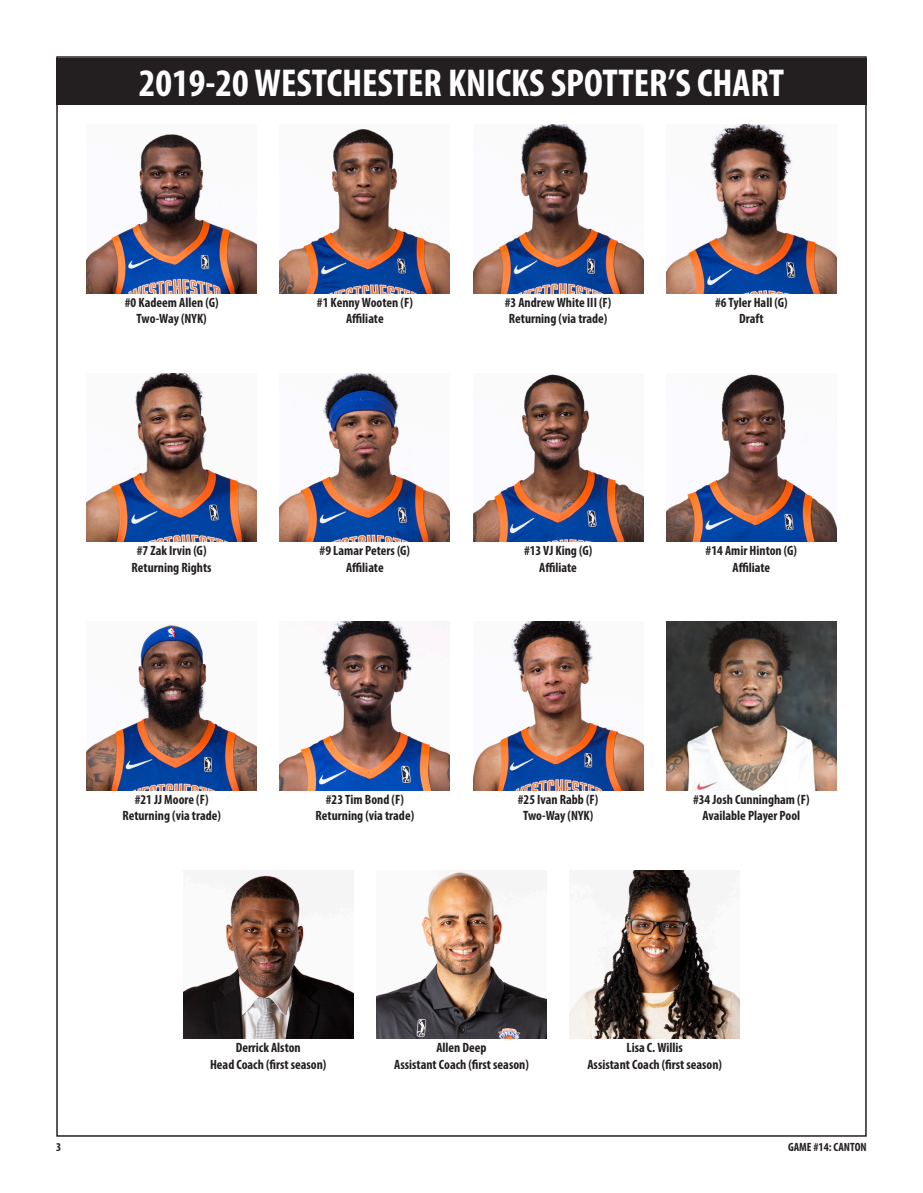
<style>
.page{position:relative;width:923px;height:1193px;background:#fff}
.page>*{position:absolute;margin:0;border:0;box-sizing:border-box;transform-origin:0 0}
.t1{font:700 condensed 39px "Myriad Pro";color:#fff}
.t2{font:700 condensed 13.5px "Myriad Pro";color:#231f20}
.t3{font:700 condensed 12px "Myriad Pro";color:#231f20}
</style>
<div class="page">
<div style="left:56px;top:58px;width:810px;height:47px;background:#231f20"></div>
<img style="left:87px;top:134px;width:169px;height:159px">
<img style="left:280px;top:129px;width:170px;height:164px">
<img style="left:473px;top:125px;width:170px;height:168px">
<img style="left:666px;top:125px;width:170px;height:168px">
<img style="left:87px;top:373px;width:169px;height:169px">
<img style="left:280px;top:373px;width:170px;height:169px">
<img style="left:473px;top:374px;width:170px;height:168px">
<img style="left:666px;top:374px;width:170px;height:168px">
<img style="left:87px;top:625px;width:169px;height:165px">
<img style="left:280px;top:621px;width:170px;height:169px">
<img style="left:473px;top:621px;width:170px;height:169px">
<img style="left:183px;top:873px;width:170px;height:165px">
<img style="left:376px;top:870px;width:170px;height:168px">
<img style="left:570px;top:870px;width:169px;height:168px">
<img style="left:666px;top:621px;width:170px;height:169px">
<p class="t1" style="left:139px;top:58px;width:646px">2019-20 WESTCHESTER KNICKS SPOTTER’S CHART</p>
<p class="t2" style="left:125px;top:294px;width:95px">#0 Kadeem Allen (G)</p>
<p class="t2" style="left:137px;top:310px;width:72px">Two-Way (NYK)</p>
<p class="t2" style="left:317px;top:294px;width:97px">#1 Kenny Wooten (F)</p>
<p class="t2" style="left:346px;top:310px;width:39px">Affiliate</p>
<p class="t2" style="left:505px;top:294px;width:108px">#3 Andrew White III (F)</p>
<p class="t2" style="left:509px;top:310px;width:100px">Returning (via trade)</p>
<p class="t2" style="left:715px;top:294px;width:74px">#6 Tyler Hall (G)</p>
<p class="t2" style="left:739px;top:310px;width:26px">Draft</p>
<p class="t2" style="left:137px;top:542px;width:71px">#7 Zak Irvin (G)</p>
<p class="t2" style="left:132px;top:559px;width:81px">Returning Rights</p>
<p class="t2" style="left:319px;top:542px;width:92px">#9 Lamar Peters (G)</p>
<p class="t2" style="left:346px;top:559px;width:39px">Affiliate</p>
<p class="t2" style="left:524px;top:542px;width:70px">#13 VJ King (G)</p>
<p class="t2" style="left:539px;top:559px;width:39px">Affiliate</p>
<p class="t2" style="left:705px;top:542px;width:93px">#14 Amir Hinton (G)</p>
<p class="t2" style="left:732px;top:559px;width:39px">Affiliate</p>
<p class="t2" style="left:135px;top:791px;width:75px">#21 JJ Moore (F)</p>
<p class="t2" style="left:122px;top:807px;width:100px">Returning (via trade)</p>
<p class="t2" style="left:326px;top:791px;width:79px">#23 Tim Bond (F)</p>
<p class="t2" style="left:315px;top:807px;width:100px">Returning (via trade)</p>
<p class="t2" style="left:518px;top:791px;width:82px">#25 Ivan Rabb (F)</p>
<p class="t2" style="left:523px;top:807px;width:72px">Two-Way (NYK)</p>
<p class="t2" style="left:693px;top:791px;width:118px">#34 Josh Cunningham (F)</p>
<p class="t2" style="left:702px;top:807px;width:99px">Available Player Pool</p>
<p class="t2" style="left:236px;top:1039px;width:67px">Derrick Alston</p>
<p class="t2" style="left:210px;top:1055px;width:118px">Head Coach (first season)</p>
<p class="t2" style="left:436px;top:1039px;width:52px">Allen Deep</p>
<p class="t2" style="left:394px;top:1055px;width:136px">Assistant Coach (first season)</p>
<p class="t2" style="left:626px;top:1039px;width:58px">Lisa C. Willis</p>
<p class="t2" style="left:587px;top:1055px;width:136px">Assistant Coach (first season)</p>
<p class="t3" style="left:56px;top:1139px;width:7px">3</p>
<p class="t3" style="left:788px;top:1139px;width:80px">GAME #14: CANTON</p>
</div>
